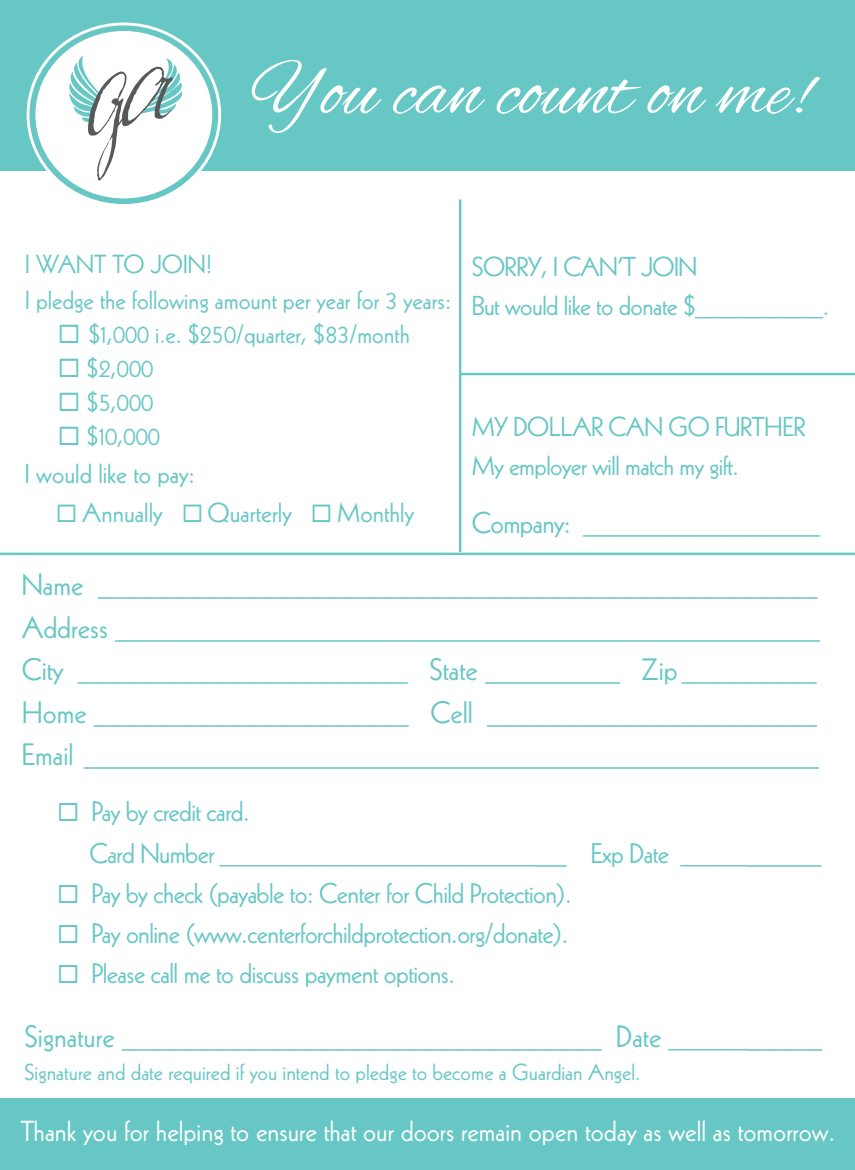
<style>
.page{position:relative;width:855px;height:1170px;background:#fff}
.page>*{position:absolute;margin:0;border:0;box-sizing:border-box;transform-origin:0 0}
.t1{font:80px "Alex Brush";color:#fff}
.t2{font:30px/42.5px "Kabel";color:#66c7c5;text-align:justify}
.t3{font:29px "Kabel";letter-spacing:-.02em;color:#66c7c5}
.t4{font:28px "Kabel";color:#fff}
.t5{font:27.5px/42.5px "Kabel";letter-spacing:-.02em;color:#66c7c5}
.t6{font:26.5px/38.8px "Kabel";letter-spacing:-.02em;color:#66c7c5}
.t7{font:26.5px "Kabel";color:#66c7c5}
.t8{font:25.5px/36.2px "Kabel";color:#66c7c5}
.t9{font:22.5px "Kabel";color:#66c7c5}
.s1{font-size:30px}
.s2{font-size:27.5px}
</style>
<div class="page">
<div style="left:0;top:0;width:855px;height:170px;background:#66c7c5"></div>
<div style="left:0;top:1098px;width:855px;height:72px;background:#66c7c5"></div>
<svg style="left:28px;top:24px;width:192px;height:182px"></svg>
<div style="left:35px;top:30px;width:178px;height:169px;background:#fff;border-radius:50%"></div>
<svg style="left:62px;top:56px;width:127px;height:125px"></svg>
<hr style="left:459px;top:199px;width:2px;height:353px;background:#66c7c5">
<hr style="left:460px;top:373px;width:395px;height:2px;background:#66c7c5">
<hr style="left:0;top:553px;width:855px;height:2px;background:#66c7c5">
<h1 class="t1" style="left:251px;top:47px;width:561px">You can count on me!</h1>
<p class="t8" style="left:25px;top:246px;width:427px">I WANT TO JOIN!<br>I pledge the following amount per year for 3 years:</p>
<p class="t8" style="left:58px;top:316px;width:354px">◻ $1,000 i.e. $250/quarter, $83/month</p>
<p class="t8" style="left:58px;top:350px;width:97px">◻ $2,000</p>
<p class="t8" style="left:58px;top:384px;width:97px">◻ $5,000</p>
<p class="t8" style="left:58px;top:418px;width:104px">◻ $10,000</p>
<p class="t7" style="left:25px;top:459px;width:171px">I would like to pay:</p>
<p class="t7" style="left:56px;top:497px;width:360px">◻ Annually ◻ Quarterly ◻ Monthly</p>
<p class="t6" style="left:472px;top:248px;width:359px">SORRY, I CAN’T JOIN<br>But would like to donate $__________.</p>
<p class="t6" style="left:472px;top:408px;width:336px">MY DOLLAR CAN GO FURTHER<br>My employer will match my gift.</p>
<p class="t3" style="left:472px;top:506px;width:350px">Company: _________________</p>
<p class="t2" style="left:22px;top:563px;width:800px">Name ________________________________________________ Address _______________________________________________ City ______________________ State _________ Zip _________ Home _____________________ Cell ______________________ Email _________________________________________________</p>
<p class="t5" style="left:90px;top:790px;width:734px;text-indent:-32px">◻ Pay by credit card.<br>Card Number ________________________<span class="s1">__</span> Exp Date _____<span class="s1">_____</span></p>
<p class="t5" style="left:57px;top:872px;width:516px">◻ Pay by check (payable to: Center for Child Protection).</p>
<p class="t5" style="left:57px;top:912px;width:513px">◻ Pay online (www.centerforchildprotection.org/donate).</p>
<p class="t5" style="left:57px;top:952px;width:399px">◻ Please call me to discuss payment options.</p>
<p class="t2" style="left:25px;top:1016px;width:799px">Signature ________________________________ Date <span class="s2">______</span>_____</p>
<p class="t9" style="left:25px;top:1059px;width:617px">Signature and date required if you intend to pledge to become a Guardian Angel.</p>
<p class="t4" style="left:21px;top:1115px;width:816px">Thank you for helping to ensure that our doors remain open today as well as tomorrow.</p>
</div>
